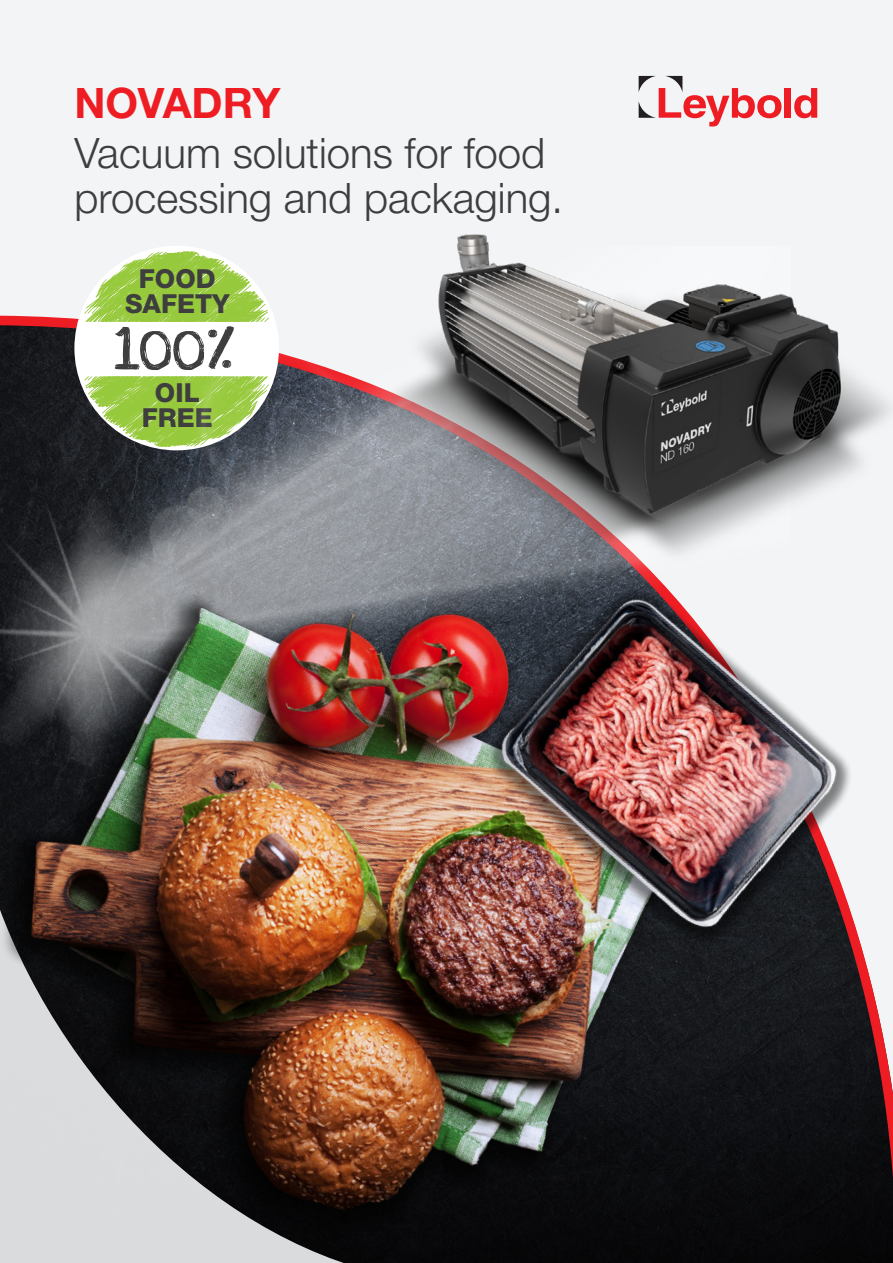
<style>
.page{position:relative;width:893px;height:1263px;background:#fff}
.page>*{position:absolute;margin:0;border:0;box-sizing:border-box;transform-origin:0 0}
.SUb-headline_light{font:300 42px/45px "Helvetica Neue LTW1 G";color:#3e3e3f}
.Product_name_headlin{font:700 42px "Helvetica Neue LTW1 G";letter-spacing:-.005em;color:#ee1d23}
.t1{font:800 26.25px/24.8px "Helvetica Neue LTW1 G";color:#3e3e3f;text-align:center}
</style>
<div class="page">
<div style="left:0;top:0;width:893px;height:246px;background:#f2f4f6"></div>
<div style="left:784px;top:88px;width:7px;height:30px;background:#ee1d23"></div>
<svg style="left:794px;top:88px;width:23px;height:30px"></svg>
<svg style="left:639px;top:76px;width:142px;height:51px"></svg>
<img style="left:0;top:246px;width:327px;height:96px">
<img style="left:327px;top:196px;width:566px;height:281px">
<img style="left:0;top:342px;width:850px;height:921px">
<img style="left:391px;top:477px;width:502px;height:570px">
<p class="Product_name_headlin" style="left:74px;top:77px;width:207px">NOVADRY</p>
<p class="SUb-headline_light" style="left:74px;top:131px;width:490px">Vacuum solutions for food processing and packaging.</p>
<p class="t1" style="left:125px;top:267px;width:106px">FOOD<br>SAFETY</p>
<p class="t1" style="left:142px;top:381px;width:72px">OIL<br>FREE</p>
</div>
